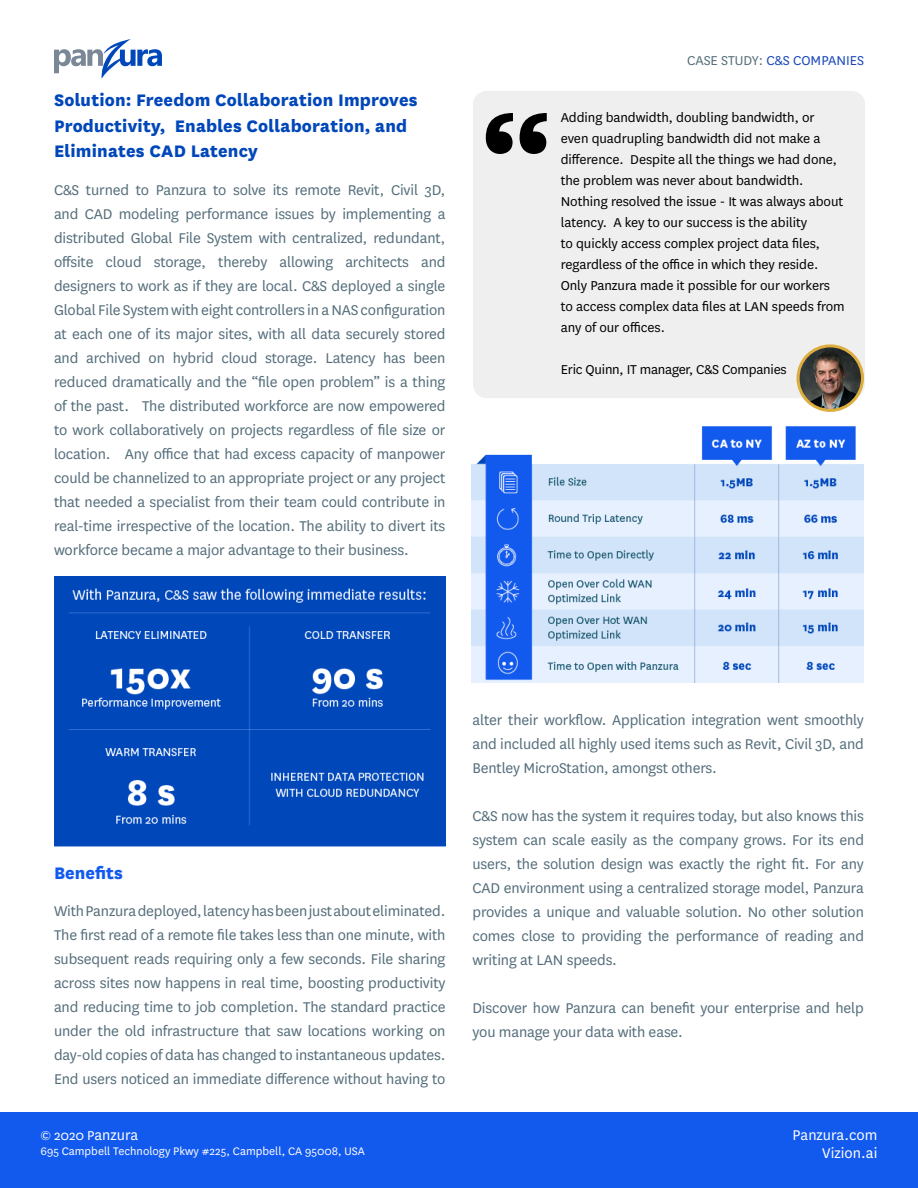
<style>
.page{position:relative;width:918px;height:1188px;background:#fff}
.page>*{position:absolute;margin:0;border:0;box-sizing:border-box;transform-origin:0 0}
.t1{font:800 138px "National";color:#000}
.t2{font:800 19.5px/25.5px "National";letter-spacing:.01em;color:#0047ba}
.t3{font:800 19.5px "National";color:#1259ee}
.t4{font:16.5px/24px "National";letter-spacing:-.01em;color:#546d7a;text-align:justify}
.t5{font:16.5px/18px "National";color:#fff;text-align:right}
.t6{font:15px/21px "National";letter-spacing:-.005em;color:#000}
.t7{font:15px "National";color:#1946ba}
.t8{font:15px "National";color:#fff}
.t9{font:12.75px "National";color:#fff}
.s1{color:#546e7b}
.s2{font-size:16.5px}
</style>
<div class="page">
<div style="left:0;top:1112px;width:918px;height:76px;background:#1259ee"></div>
<svg style="left:54px;top:39px;width:108px;height:40px"></svg>
<img style="left:471px;top:426px;width:393px;height:256px">
<img style="left:54px;top:576px;width:392px;height:270px">
<div style="left:473px;top:91px;width:392px;height:307px;background:#efeff0;border-radius:14px"></div>
<img style="left:800px;top:348px;width:62px;height:62px">
<div style="left:796px;top:344px;width:68px;height:68px;border:3px solid #ddae3e;border-radius:50%"></div>
<p class="t2" style="left:54px;top:86px;width:365px">Solution: Freedom Collaboration Improves<br>Productivity, Enables Collaboration, and<br>Eliminates CAD Latency</p>
<p class="t4" style="left:54px;top:177px;width:393px">C&amp;S turned to Panzura to solve its remote Revit, Civil 3D, and CAD modeling performance issues by implementing a distributed Global File System with centralized, redundant, offsite cloud storage, thereby allowing architects and designers to work as if they are local. C&amp;S deployed a single Global File System with eight controllers in a NAS configuration at each one of its major sites, with all data securely stored and archived on hybrid cloud storage. Latency has been reduced dramatically and the “file open problem” is a thing of the past. The distributed workforce are now empowered to work collaboratively on projects regardless of file size or location. Any office that had excess capacity of manpower could be channelized to an appropriate project or any project that needed a specialist from their team could contribute in real-time irrespective of the location. The ability to divert its workforce became a major advantage to their business.</p>
<p class="t7" style="left:687px;top:50px;width:178px"><span class="s1">CASE STUDY:</span> C&amp;S COMPANIES</p>
<h1 class="t1" style="left:482px;top:65px;width:71px">“</h1>
<p class="t6" style="left:561px;top:107px;width:285px">Adding bandwidth, doubling bandwidth, or even quadrupling bandwidth did not make a difference. Despite all the things we had done, the problem was never about bandwidth.<br>Nothing resolved the issue - It was always about latency. A key to our success is the ability<br>to quickly access complex project data files, regardless of the office in which they reside.<br>Only Panzura made it possible for our workers to access complex data files at LAN speeds from any of our offices.</p>
<p class="t6" style="left:561px;top:359px;width:227px">Eric Quinn, IT manager, C&amp;S Companies</p>
<p class="t3" style="left:54px;top:859px;width:70px">Benefits</p>
<p class="t4" style="left:54px;top:899px;width:393px">With Panzura deployed, latency has been just about eliminated.<br>The first read of a remote file takes less than one minute, with subsequent reads requiring only a few seconds. File sharing across sites now happens in real time, boosting productivity and reducing time to job completion. The standard practice under the old infrastructure that saw locations working on day-old copies of data has changed to instantaneous updates.<br>End users noticed an immediate difference without having to</p>
<p class="t8" style="left:40px;top:1126px;width:99px">© 2020 P<span class="s2">anzura</span></p>
<p class="t9" style="left:40px;top:1143px;width:326px">695 Campbell Technology Pkwy #225, Campbell, CA 95008, USA</p>
<p class="t4" style="left:473px;top:707px;width:393px">alter their workflow. Application integration went smoothly and included all highly used items such as Revit, Civil 3D, and Bentley MicroStation, amongst others.</p>
<p class="t4" style="left:473px;top:803px;width:393px">C&amp;S now has the system it requires today, but also knows this system can scale easily as the company grows. For its end users, the solution design was exactly the right fit. For any CAD environment using a centralized storage model, Panzura provides a unique and valuable solution. No other solution comes close to providing the performance of reading and writing at LAN speeds.</p>
<p class="t4" style="left:473px;top:995px;width:393px">Discover how Panzura can benefit your enterprise and help you manage your data with ease.</p>
<p class="t5" style="left:793px;top:1125px;width:86px">Panzura.com<br>Vizion.ai</p>
</div>
